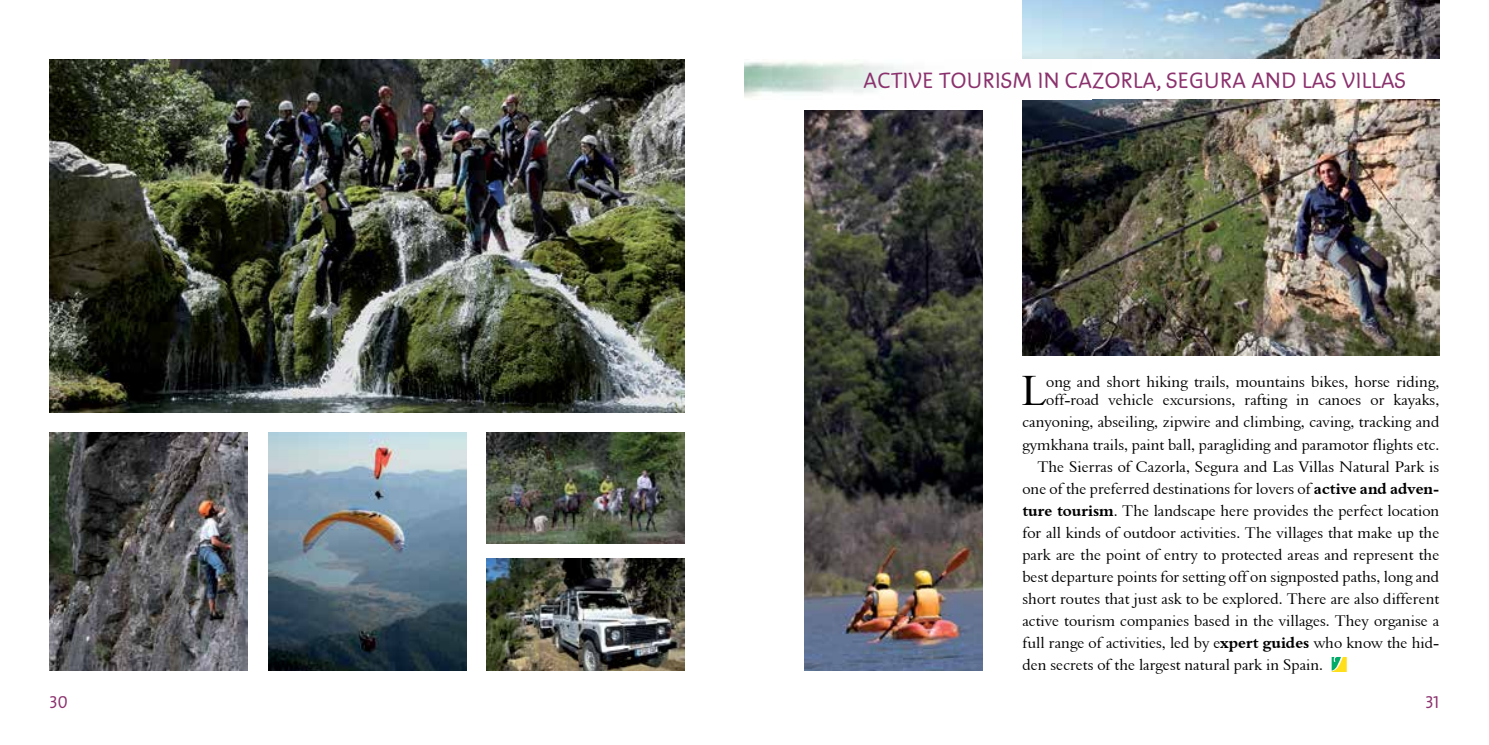
<style>
.page{position:relative;width:1489px;height:745px;background:#fff}
.page>*{position:absolute;margin:0;border:0;box-sizing:border-box;transform-origin:0 0}
.t1{font:43.23px "Aldine 401 BT Roman A";color:#000}
.t2{font:22.75px "Edifice Classic";color:#8b316d}
.t3{font:19.25px "Edifice Classic";color:#8b316d}
.t4{font:17.5px "Edifice Classic";color:#8b316d}
.t5{font:15.75px/18.4px "Aldine 401 BT Roman A";color:#000}
.s1{color:#3c8476}
.s2{font-family:"Aldine 401 BT Bold A"}
</style>
<div class="page">
<img style="left:50px;top:60px;width:635px;height:352px">
<img style="left:804px;top:111px;width:178px;height:559px">
<img style="left:268px;top:432px;width:198px;height:238px">
<img style="left:486px;top:432px;width:198px;height:111px">
<img style="left:1022px;top:0;width:417px;height:355px">
<img style="left:486px;top:558px;width:198px;height:112px">
<svg style="left:744px;top:60px;width:695px;height:39px"></svg>
<img style="left:50px;top:432px;width:198px;height:238px">
<svg style="left:1331px;top:657px;width:15px;height:14px"></svg>
<h2 class="t2" style="left:863px;top:61px;width:544px">ACTIVE TOURISM IN CAZORLA, SEGURA AND LAS VILLAS</h2>
<p class="t3" style="left:804px;top:64px;width:314px"><span class="s1">RECORRIDO 1:</span> LA SIERRA DE CAZORLA</p>
<h1 class="t1" style="left:1020px;top:364px;width:27px">L</h1>
<p class="t5" style="left:1046px;top:372px;width:394px">ong and short hiking trails, mountains bikes, horse riding, off-road vehicle excursions, rafting in canoes or kayaks,</p>
<p class="t5" style="left:1022px;top:412px;width:418px">canyoning, abseiling, zipwire and climbing, caving, tracking and</p>
<p class="t5" style="left:1022px;top:434px;width:418px">gymkhana trails, paint ball, paragliding and paramotor flights etc.</p>
<p class="t5" style="left:1037px;top:456px;width:403px">The Sierras of Cazorla, Segura and Las Villas Natural Park is</p>
<p class="t5" style="left:1022px;top:478px;width:418px">one of the preferred destinations for lovers of <span class="s2">active and adven-</span></p>
<p class="t5" style="left:1022px;top:501px;width:418px"><span class="s2">ture tourism</span>. The landscape here provides the perfect location</p>
<p class="t5" style="left:1022px;top:523px;width:418px">for all kinds of outdoor activities. The villages that make up the</p>
<p class="t5" style="left:1022px;top:545px;width:418px">park are the point of entry to protected areas and represent the</p>
<p class="t5" style="left:1022px;top:567px;width:418px">best departure points for setting off on signposted paths, long and</p>
<p class="t5" style="left:1022px;top:589px;width:418px">short routes that just ask to be explored. There are also different</p>
<p class="t5" style="left:1022px;top:611px;width:418px">active tourism companies based in the villages. They organise a</p>
<p class="t5" style="left:1022px;top:633px;width:418px">full range of activities, led by e<span class="s2">xpert guides</span> who know the hid-</p>
<p class="t5" style="left:1022px;top:655px;width:302px">den secrets of the largest natural park in Spain.</p>
<p class="t4" style="left:50px;top:687px;width:20px">30</p>
<p class="t4" style="left:1425px;top:687px;width:15px">31</p>
</div>
